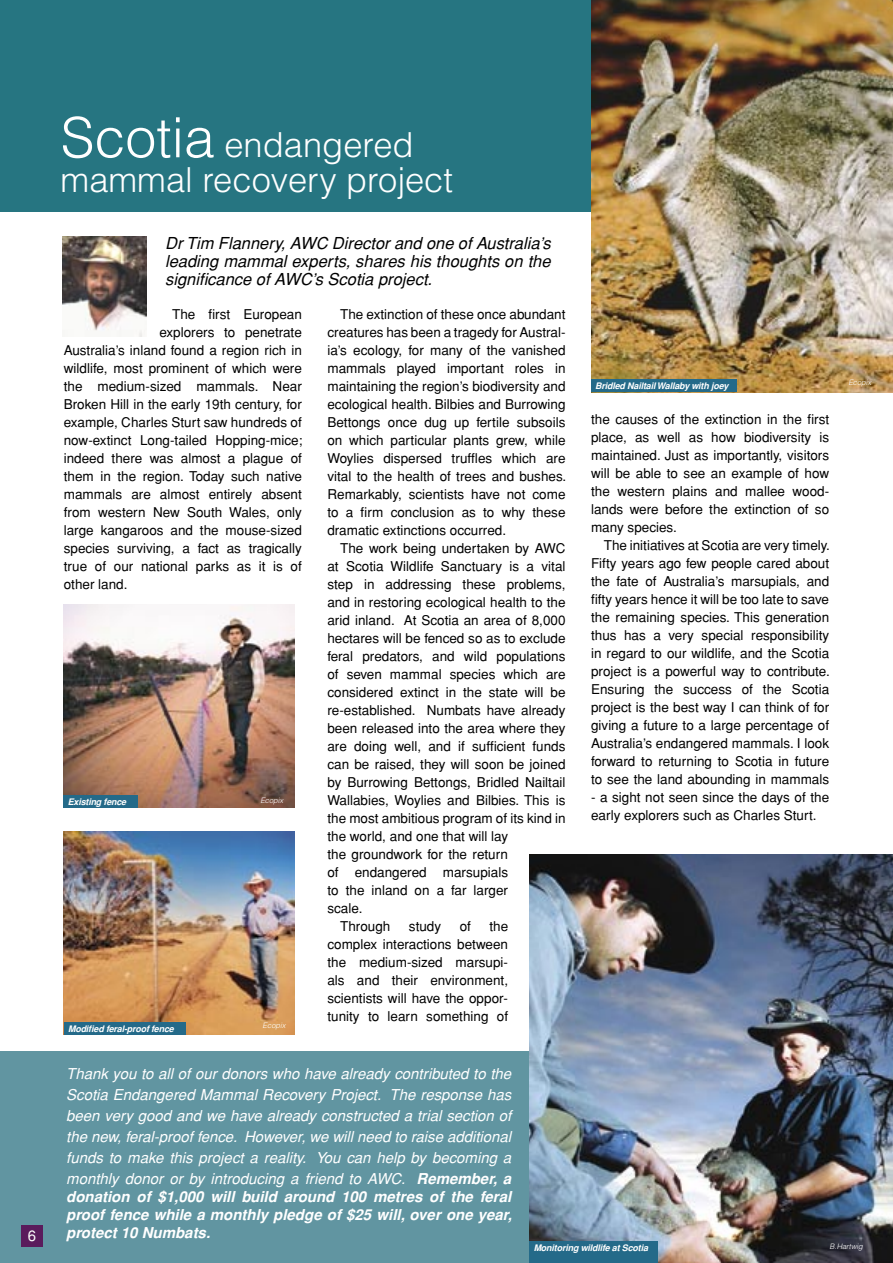
<style>
.page{position:relative;width:893px;height:1263px;background:#fff}
.page>*{position:absolute;margin:0;border:0;box-sizing:border-box;transform-origin:0 0}
.t1{font:300 34.5px/34.5px "Helvetica";color:#fff}
.Grab_Para_-_Drop_Cap{font:italic 16.5px/18px "Helvetica";color:#000;text-align:justify}
.BOdy_Style__Columns{font:italic 15px/21px "Helvetica";color:#fff;text-align:justify}
.BOdy_Style__Columns-2{font:italic 700 15px/18px "Helvetica";color:#fff;text-align:justify}
.t2{font:15px "Helvetica";color:#fff}
.BOdy_Style__Columns-3{font:13.5px/18px "Helvetica";color:#000;text-align:justify}
.body{font:italic 700 9px "Helvetica";letter-spacing:-.02em;color:#fff}
.photo_credits{font:italic 300 7.5px "Helvetica";color:#fff}
.s1{font-size:55.5px}
.s2{font-weight:700}
</style>
<div class="page">
<img style="left:591px;top:0;width:302px;height:392px">
<div style="left:0;top:1052px;width:532px;height:211px;background:#6195a1"></div>
<div style="left:0;top:0;width:591px;height:212px;background:#267581"></div>
<img style="left:529px;top:855px;width:364px;height:408px">
<img style="left:64px;top:832px;width:230px;height:202px">
<img style="left:64px;top:605px;width:230px;height:202px">
<div style="left:63px;top:795px;width:75px;height:12px;background:#246a89"></div>
<div style="left:64px;top:1022px;width:121px;height:12px;background:#246a89"></div>
<div style="left:591px;top:379px;width:146px;height:13px;background:#246a89"></div>
<div style="left:529px;top:1241px;width:128px;height:22px;background:#246a89"></div>
<img style="left:63px;top:236px;width:84px;height:101px">
<div style="left:22px;top:1225px;width:21px;height:21px;background:#5a1b5c"></div>
<p class="t2" style="left:28px;top:1227px;width:10px">6</p>
<p class="t1" style="left:61px;top:127px;width:394px"><span class="s1">Scotia</span> endangered mammal recovery project</p>
<p class="Grab_Para_-_Drop_Cap" style="left:165px;top:234px;width:387px">Dr Tim Flannery, AWC Director and one of Australia’s leading mammal experts, shares his thoughts on the significance of AWC’s Scotia project.</p>
<p class="BOdy_Style__Columns-3" style="left:172px;top:305px;width:131px">The first European</p>
<p class="BOdy_Style__Columns-3" style="left:159px;top:323px;width:144px">explorers to penetrate</p>
<p class="BOdy_Style__Columns-3" style="left:64px;top:341px;width:240px">Australia’s inland found a region rich in</p>
<p class="BOdy_Style__Columns-3" style="left:64px;top:359px;width:240px">wildlife, most prominent of which were</p>
<p class="BOdy_Style__Columns-3" style="left:64px;top:377px;width:240px">the medium-sized mammals. Near</p>
<p class="BOdy_Style__Columns-3" style="left:64px;top:395px;width:240px">Broken Hill in the early 19th century, for</p>
<p class="BOdy_Style__Columns-3" style="left:64px;top:413px;width:240px">example, Charles Sturt saw hundreds of</p>
<p class="BOdy_Style__Columns-3" style="left:64px;top:431px;width:240px">now-extinct Long-tailed Hopping-mice;</p>
<p class="BOdy_Style__Columns-3" style="left:64px;top:449px;width:240px">indeed there was almost a plague of</p>
<p class="BOdy_Style__Columns-3" style="left:64px;top:467px;width:240px">them in the region. Today such native</p>
<p class="BOdy_Style__Columns-3" style="left:64px;top:485px;width:240px">mammals are almost entirely absent</p>
<p class="BOdy_Style__Columns-3" style="left:64px;top:503px;width:240px">from western New South Wales, only</p>
<p class="BOdy_Style__Columns-3" style="left:64px;top:521px;width:240px">large kangaroos and the mouse-sized</p>
<p class="BOdy_Style__Columns-3" style="left:64px;top:539px;width:240px">species surviving, a fact as tragically</p>
<p class="BOdy_Style__Columns-3" style="left:64px;top:557px;width:240px">true of our national parks as it is of</p>
<p class="BOdy_Style__Columns-3" style="left:64px;top:575px;width:65px">other land.</p>
<p class="body" style="left:68px;top:796px;width:60px">Existing fence</p>
<p class="body" style="left:68px;top:1023px;width:107px">Modified feral-proof fence</p>
<p class="photo_credits" style="left:260px;top:795px;width:24px">Ecopix</p>
<p class="photo_credits" style="left:263px;top:1021px;width:24px">Ecopix</p>
<p class="BOdy_Style__Columns-3" style="left:327px;top:305px;width:240px;text-indent:13px">The extinction of these once abundant creatures has been a tragedy for Austral&shy;ia’s ecology, for many of the vanished mammals played important roles in maintaining the region’s biodiversity and ecological health. Bilbies and Burrowing Bettongs once dug up fertile subsoils on which particular plants grew, while Woylies dispersed truffles which are vital to the health of trees and bushes.<br>Remarkably, scientists have not come to a firm conclusion as to why these dramatic extinctions occurred.</p>
<p class="BOdy_Style__Columns-3" style="left:327px;top:539px;width:240px;text-align:left;text-indent:13px">The work being undertaken by AWC at Scotia Wildlife Sanctuary is a vital step in addressing these problems, and in restoring ecological health to the arid inland. At Scotia an area of 8,000 hectares will be fenced so as to exclude feral predators, and wild populations of seven mammal species which are considered extinct in the state will be re-established. Numbats have already been released into the area where they are doing well, and if sufficient funds can be raised, they will soon be joined by Burrowing Bettongs, Bridled Nailtail Wallabies, Woylies and Bilbies. This is the most ambitious program of its kind in the world, and one that will lay<br>the groundwork for the return<br>of endangered marsupials<br>to the inland on a far larger<br>scale.</p>
<p class="BOdy_Style__Columns-3" style="left:340px;top:917px;width:52px">Through</p>
<p class="BOdy_Style__Columns-3" style="left:409px;top:917px;width:34px">study</p>
<p class="BOdy_Style__Columns-3" style="left:460px;top:917px;width:13px">of</p>
<p class="BOdy_Style__Columns-3" style="left:327px;top:917px;width:182px;text-indent:162px">the complex interactions between the medium-sized marsupi&shy;als and their environment, scientists will have the oppor&shy;tunity to learn something of</p>
<p class="body" style="left:595px;top:381px;width:135px">Bridled Nailtail Wallaby with joey</p>
<p class="BOdy_Style__Columns-3" style="left:591px;top:410px;width:240px">the causes of the extinction in the first place, as well as how biodiversity is maintained. Just as importantly, visitors will be able to see an example of how the western plains and mallee wood&shy;lands were before the extinction of so many species.</p>
<p class="BOdy_Style__Columns-3" style="left:591px;top:536px;width:240px;text-indent:13px">The initiatives at Scotia are very timely.<br>Fifty years ago few people cared about the fate of Australia’s marsupials, and fifty years hence it will be too late to save the remaining species. This generation thus has a very special responsibility in regard to our wildlife, and the Scotia project is a powerful way to contribute.<br>Ensuring the success of the Scotia project is the best way I can think of for giving a future to a large percentage of Australia’s endangered mammals. I look forward to returning to Scotia in future to see the land abounding in mammals</p>
<p class="BOdy_Style__Columns-3" style="left:591px;top:788px;width:240px">- a sight not seen since the days of the early explorers such as Charles Sturt.</p>
<p class="photo_credits" style="left:848px;top:378px;width:24px">Ecopix</p>
<p class="BOdy_Style__Columns" style="left:66px;top:1063px;width:447px">Thank you to all of our donors who have already contributed to the Scotia Endangered Mammal Recovery Project. The response has been very good and we have already constructed a trial section of the new, feral-proof fence. However, we will need to raise additional funds to make this project a reality. You can help by becoming a monthly donor or by introducing a friend to AWC. <span class="s2">Remember, a</span></p>
<p class="BOdy_Style__Columns-2" style="left:66px;top:1188px;width:447px">donation of $1,000 will build around 100 metres of the feral proof fence while a monthly pledge of $25 will, over one year, protect 10 Numbats.</p>
<p class="body" style="left:534px;top:1242px;width:116px">Monitoring wildlife at Scotia</p>
<p class="photo_credits" style="left:830px;top:1242px;width:35px">B.Hartwig</p>
</div>
